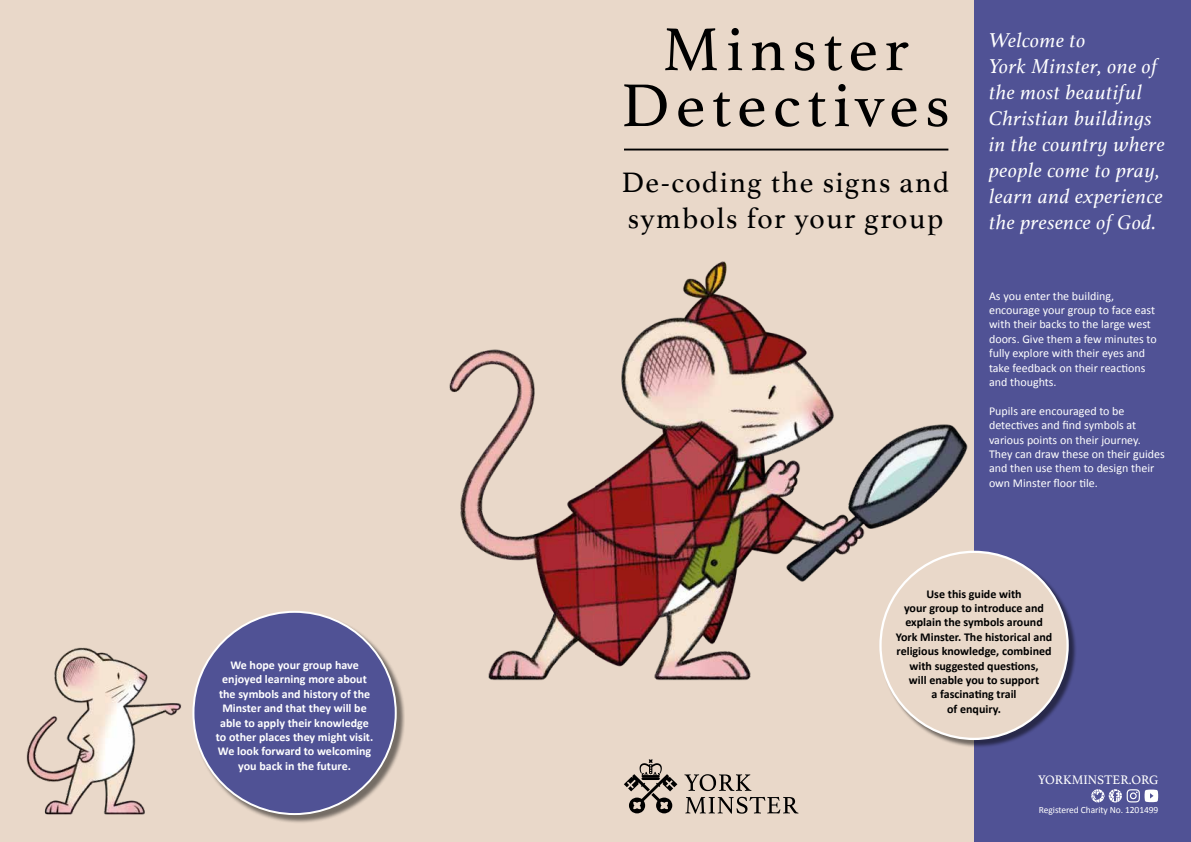
<style>
.page{position:relative;width:1191px;height:842px;background:#fff}
.page>*{position:absolute;margin:0;border:0;box-sizing:border-box;transform-origin:0 0}
.t1{font:63.6px/56px "Athelas";letter-spacing:.1em;color:#000;text-align:center}
.t2{font:29.5px/36px "Athelas";letter-spacing:.05em;color:#000}
.t3{font:italic 21px/26px "Athelas";letter-spacing:.025em;color:#fff}
.t4{font:13px "Athelas";color:#fff}
.t5{font:12px/14.4px "Calibri";color:#fff}
.t6{font:700 12px/14.4px "Calibri";color:#000;text-align:center}
.t7{font:700 12px/14.4px "Calibri";color:#fff;text-align:center}
.t8{font:9.5px "Calibri";letter-spacing:-.01em;color:#fff}
</style>
<div class="page">
<div style="left:0;top:0;width:595px;height:842px;background:#e9d8c9"></div>
<img style="left:26px;top:647px;width:156px;height:168px">
<div style="left:194px;top:612px;width:211px;height:211px;background:#000;opacity:.5"></div>
<div style="left:193px;top:612px;width:203px;height:202px;background:#505295;border-radius:50%"></div>
<img style="left:449px;top:349px;width:146px;height:332px">
<div style="left:974px;top:0;width:217px;height:842px;background:#505295"></div>
<svg style="left:595px;top:0;width:379px;height:842px;background:#d6bdb1"></svg>
<svg style="left:624px;top:759px;width:53px;height:54px;background:#a2968c"></svg>
<svg style="left:685px;top:797px;width:113px;height:17px;background:#a5998f"></svg>
<svg style="left:684px;top:774px;width:67px;height:17px"></svg>
<svg style="left:1091px;top:789px;width:67px;height:13px"></svg>
<hr style="left:624px;top:149px;width:324px;height:1px;background:#000">
<div style="left:880px;top:552px;width:196px;height:196px;background:#000;opacity:.5"></div>
<div style="left:880px;top:552px;width:187px;height:187px;background:#e9d8c9;border-radius:50%"></div>
<p class="t7" style="left:216px;top:658px;width:159px">We hope your group have enjoyed learning more about the symbols and history of the<br>Minster and that they will be able to apply their knowledge to other places they might visit.<br>We look forward to welcoming you back in the future.</p>
<h1 class="t1" style="left:621px;top:19px;width:330px">Minster<br>Detectives</h1>
<h2 class="t2" style="left:622px;top:163px;width:329px">De-coding the signs and symbols for your group</h2>
<h3 class="t3" style="left:989px;top:26px;width:177px">Welcome to<br>York Minster, one of the most beautiful<br>Christian buildings in the country where people come to pray, learn and experience the presence of God.</h3>
<p class="t5" style="left:989px;top:288px;width:169px">As you enter the building, encourage your group to face east with their backs to the large west doors. Give them a few minutes to fully explore with their eyes and take feedback on their reactions and thoughts.</p>
<p class="t5" style="left:989px;top:404px;width:177px">Pupils are encouraged to be detectives and find symbols at various points on their journey.<br>They can draw these on their guides and then use them to design their own Minster floor tile.</p>
<p class="t6" style="left:896px;top:586px;width:158px">Use this guide with<br>your group to introduce and explain the symbols around<br>York Minster. The historical and religious knowledge, combined with suggested questions,<br>will enable you to support<br>a fascinating trail<br>of enquiry.</p>
<p class="t4" style="left:1038px;top:770px;width:122px">YORKMINSTER.ORG</p>
<p class="t8" style="left:1039px;top:804px;width:121px">Registered Charity No. 1201499</p>
</div>
